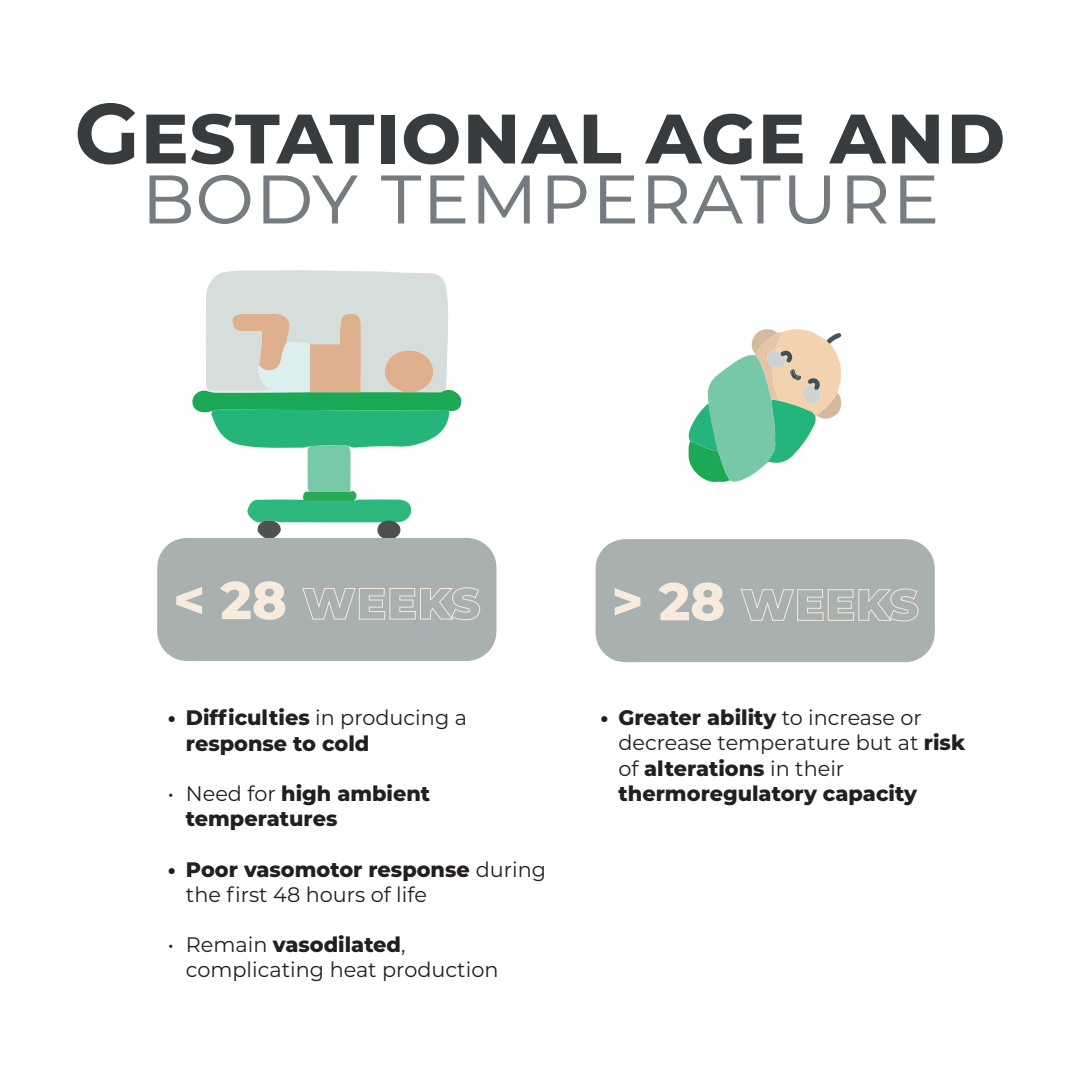
<style>
.page{position:relative;width:1080px;height:1080px;background:#fff}
.page>*{position:absolute;margin:0;border:0;box-sizing:border-box;transform-origin:0 0}
.t1{font:700 85px "Montserrat";color:#383c3f}
.t2{font:85px "Montserrat";color:#767b7f}
.t3{font:800 53px "Montserrat";color:#f7ebdd}
.t4{font:800 21px/25.2px "Montserrat";color:#231f20}
.t5{font:21px/25.2px "Montserrat";color:#231f20}
.s1{font-weight:400}
.s2{font-weight:800}
</style>
<div class="page">
<svg style="left:688px;top:329px;width:154px;height:153px"></svg>
<svg style="left:157px;top:270px;width:340px;height:391px"></svg>
<svg style="left:596px;top:539px;width:339px;height:124px;background:#abb3b2"></svg>
<h1 class="t1" style="left:74px;top:72px;width:933px">Gestational age and</h1>
<h1 class="t2" style="left:141px;top:135px;width:800px">body temperature</h1>
<h2 class="t3" style="left:173px;top:561px;width:115px">&lt; 28</h2>
<h2 class="t3" style="left:612px;top:563px;width:115px">&gt; 28</h2>
<p class="t4" style="left:186px;top:704px;width:283px;text-indent:-18px">• Difficulties <span class="s1">in producing a </span>response to cold</p>
<p class="t4" style="left:186px;top:780px;width:246px;text-indent:-18px"><span class="s1">• Need for</span> high ambient temperatures</p>
<p class="t5" style="left:186px;top:856px;width:362px;text-indent:-18px"><span class="s2">• Poor vasomotor response</span> during the first 48 hours of life</p>
<p class="t5" style="left:186px;top:931px;width:314px;text-indent:-18px">• Remain <span class="s2">vasodilated</span>, complicating heat production</p>
<p class="t4" style="left:619px;top:704px;width:348px;text-indent:-18px">• Greater ability <span class="s1">to increase or decrease temperature but at</span> risk <span class="s1">of</span> alterations <span class="s1">in their </span>thermoregulatory capacity</p>
</div>
